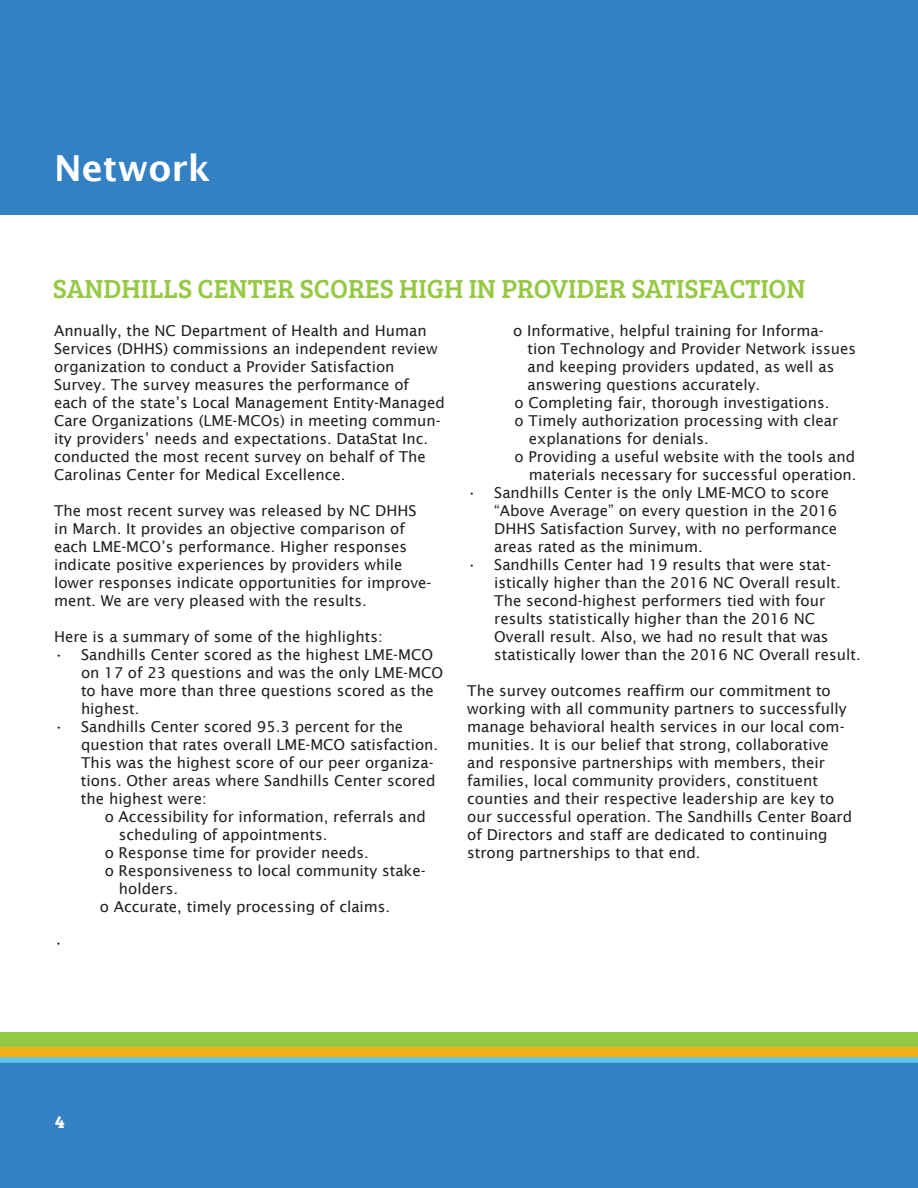
<style>
.page{position:relative;width:918px;height:1188px;background:#fff}
.page>*{position:absolute;margin:0;border:0;box-sizing:border-box;transform-origin:0 0}
.t1{font:600 36px "Lucida Sans";color:#fff}
.t2{font:27px "Bree Serif";color:#96c943}
.t3{font:700 18px "Bree Serif";color:#fff}
.t4{font:15px/18px "Lucida Sans";color:#231f20}
</style>
<div class="page">
<div style="left:0;top:0;width:918px;height:214px;background:#3380c3"></div>
<div style="left:0;top:1062px;width:918px;height:126px;background:#3380c3"></div>
<svg style="left:0;top:1057px;width:918px;height:6px;fill:#5ac5f0"></svg>
<div style="left:0;top:1042px;width:918px;height:15px;background:#f0b01a"></div>
<div style="left:0;top:1032px;width:918px;height:15px;background:#96c943"></div>
<h1 class="t1" style="left:54px;top:147px;width:158px">Network</h1>
<h2 class="t2" style="left:53px;top:269px;width:754px">SANDHILLS CENTER SCORES HIGH IN PROVIDER SATISFACTION</h2>
<p class="t4" style="left:54px;top:321px;width:392px">Annually, the NC Department of Health and Human Services (DHHS) commissions an independent review organization to conduct a Provider Satisfaction Survey. The survey measures the performance of each of the state’s Local Management Entity-Managed Care Organizations (LME-MCOs) in meeting commun&shy;ity providers’ needs and expectations. DataStat Inc. conducted the most recent survey on behalf of The Carolinas Center for Medical Excellence.</p>
<p class="t4" style="left:54px;top:501px;width:379px">The most recent survey was released by NC DHHS in March. It provides an objective comparison of each LME-MCO’s performance. Higher responses indicate positive experiences by providers while lower responses indicate opportunities for improve&shy;ment. We are very pleased with the results.</p>
<p class="t4" style="left:54px;top:627px;width:330px">Here is a summary of some of the highlights:</p>
<p class="t4" style="left:81px;top:645px;width:364px;text-indent:-27px">• Sandhills Center scored as the highest LME-MCO on 17 of 23 questions and was the only LME-MCO to have more than three questions scored as the highest.</p>
<p class="t4" style="left:54px;top:717px;width:351px">• Sandhills Center scored 95.3 percent for the</p>
<p class="t4" style="left:81px;top:735px;width:359px;text-indent:-27px">• question that rates overall LME-MCO satisfaction.<br>This was the highest score of our peer organiza&shy;tions. Other areas where Sandhills Center scored the highest were:</p>
<p class="t4" style="left:105px;top:807px;width:323px">o Accessibility for information, referrals and</p>
<p class="t4" style="left:119px;top:825px;width:210px">scheduling of appointments.</p>
<p class="t4" style="left:105px;top:843px;width:266px">o Response time for provider needs.</p>
<p class="t4" style="left:105px;top:861px;width:322px">o Responsiveness to local community stake-</p>
<p class="t4" style="left:119px;top:879px;width:61px">holders.</p>
<p class="t4" style="left:100px;top:897px;width:292px">o Accurate, timely processing of claims.</p>
<p class="t4" style="left:54px;top:933px;width:11px">•</p>
<p class="t4" style="left:513px;top:321px;width:312px">o Informative, helpful training for Informa-</p>
<p class="t4" style="left:527px;top:339px;width:330px">tion Technology and Provider Network issues</p>
<p class="t4" style="left:527px;top:357px;width:308px">and keeping providers updated, as well as</p>
<p class="t4" style="left:527px;top:375px;width:234px">answering questions accurately.</p>
<p class="t4" style="left:515px;top:393px;width:316px">o Completing fair, thorough investigations.</p>
<p class="t4" style="left:515px;top:411px;width:325px">o Timely authorization processing with clear</p>
<p class="t4" style="left:529px;top:429px;width:182px">explanations for denials.</p>
<p class="t4" style="left:515px;top:447px;width:342px">o Providing a useful website with the tools and</p>
<p class="t4" style="left:529px;top:465px;width:329px">materials necessary for successful operation.</p>
<p class="t4" style="left:494px;top:483px;width:345px;text-indent:-27px">• Sandhills Center is the only LME-MCO to score “Above Average” on every question in the 2016<br>DHHS Satisfaction Survey, with no performance areas rated as the minimum.</p>
<p class="t4" style="left:467px;top:555px;width:365px">• Sandhills Center had 19 results that were stat-</p>
<p class="t4" style="left:494px;top:573px;width:348px;text-indent:-27px">• istically higher than the 2016 NC Overall result.<br>The second-highest performers tied with four</p>
<p class="t4" style="left:467px;top:609px;width:350px">• results statistically higher than the 2016 NC</p>
<p class="t4" style="left:467px;top:627px;width:363px">• Overall result. Also, we had no result that was</p>
<p class="t4" style="left:467px;top:645px;width:395px">• statistically lower than the 2016 NC Overall result.</p>
<p class="t4" style="left:467px;top:681px;width:386px">The survey outcomes reaffirm our commitment to working with all community partners to successfully manage behavioral health services in our local com&shy;munities. It is our belief that strong, collaborative and responsive partnerships with members, their families, local community providers, constituent counties and their respective leadership are key to our successful operation. The Sandhills Center Board of Directors and staff are dedicated to continuing strong partnerships to that end.</p>
<p class="t3" style="left:55px;top:1108px;width:12px">4</p>
</div>
